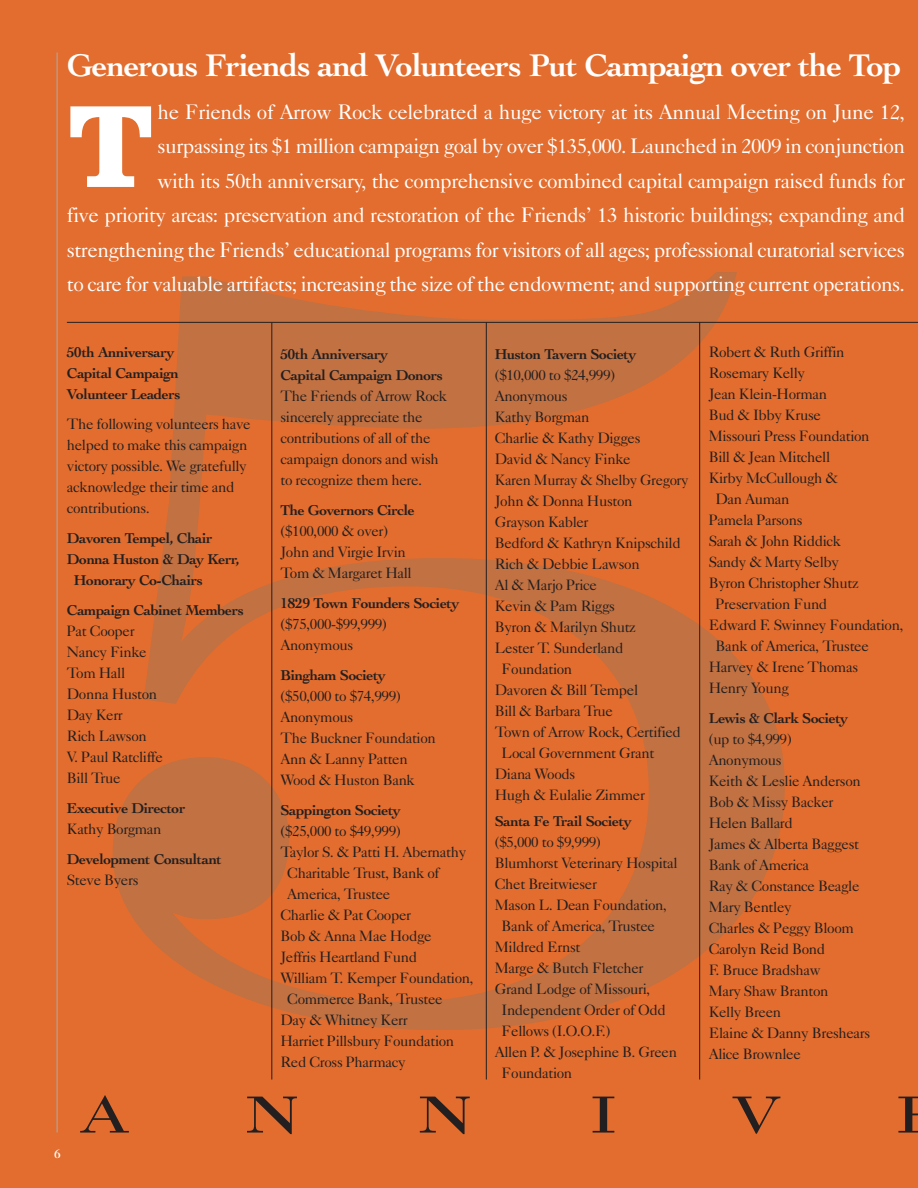
<style>
.page{position:relative;width:918px;height:1188px;background:#e26d2e}
.page>*{position:absolute;margin:0;border:0;box-sizing:border-box;transform-origin:0 0}
.t1{font:700 121.5px "Clarendon";color:#fff}
.t2{font:54px "Sprint Craw Normal";color:#231f20}
.t3{font:700 33px "Cochin";letter-spacing:-.025em;color:#fff}
.t4{font:21px/34.5px "Caslon Five Forty";letter-spacing:-.025em;color:#fff;text-align:right}
.t5{font:15px/21px "Caslon Five Forty";letter-spacing:-.025em;color:#231f20}
.t6{font:700 15px/21px "Cochin";letter-spacing:-.025em;color:#231f20}
.t7{font:12px "Caslon Three";color:#fff}
</style>
<div class="page">
<svg style="left:113px;top:272px;width:672px;height:758px"></svg>
<hr style="left:271px;top:322px;width:1px;height:758px;background:#231f20">
<hr style="left:486px;top:322px;width:1px;height:758px;background:#231f20">
<hr style="left:699px;top:322px;width:1px;height:758px;background:#231f20">
<hr style="left:67px;top:322px;width:851px;height:1px;background:#231f20">
<hr style="left:57px;top:53px;width:1px;height:1080px;background:#a8a9ad">
<h3 class="t3" style="left:67px;top:53px;width:836px">Generous Friends and Volunteers Put Campaign over the Top</h3>
<p class="t4" style="left:67px;top:96px;width:840px">he Friends of Arrow Rock celebrated a huge victory at its Annual Meeting on June 12, surpassing its $1 million campaign goal by over $135,000. Launched in 2009 in conjunction<br>with its 50th anniversary, the comprehensive combined capital campaign raised funds for<br>five priority areas: preservation and restoration of the Friends’ 13 historic buildings; expanding and strengthening the Friends’ educational programs for visitors of all ages; professional curatorial services to care for valuable artifacts; increasing the size of the endowment; and supporting current operations.</p>
<h1 class="t1" style="left:67px;top:106px;width:89px">T</h1>
<p class="t6" style="left:67px;top:343px;width:115px">50th Anniversary<br>Capital Campaign<br>Volunteer Leaders</p>
<p class="t5" style="left:67px;top:415px;width:185px">The following volunteers have helped to make this campaign victory possible. We gratefully acknowledge their time and contributions.</p>
<p class="t6" style="left:67px;top:529px;width:147px">Davoren Tempel, Chair</p>
<p class="t6" style="left:67px;top:550px;width:174px">Donna Huston &amp; Day Kerr,</p>
<p class="t6" style="left:74px;top:571px;width:131px">Honorary Co-Chairs</p>
<p class="t6" style="left:67px;top:601px;width:179px">Campaign Cabinet Members</p>
<p class="t5" style="left:67px;top:622px;width:98px">Pat Cooper<br>Nancy Finke<br>Tom Hall<br>Donna Huston<br>Day Kerr<br>Rich Lawson<br>V. Paul Ratcliffe<br>Bill True</p>
<p class="t6" style="left:67px;top:799px;width:120px">Executive Director</p>
<p class="t5" style="left:67px;top:820px;width:96px">Kathy Borgman</p>
<p class="t6" style="left:67px;top:850px;width:157px">Development Consultant</p>
<p class="t5" style="left:67px;top:871px;width:73px">Steve Byers</p>
<p class="t6" style="left:281px;top:344px;width:164px">50th Anniversary<br>Capital Campaign Donors</p>
<p class="t5" style="left:281px;top:386px;width:168px">The Friends of Arrow Rock sincerely appreciate the contributions of all of the campaign donors and wish to recognize them here.</p>
<p class="t6" style="left:281px;top:500px;width:136px">The Governors Circle</p>
<p class="t5" style="left:281px;top:521px;width:133px">($100,000 &amp; over)<br>John and Virgie Irvin<br>Tom &amp; Margaret Hall</p>
<p class="t6" style="left:281px;top:593px;width:181px">1829 Town Founders Society</p>
<p class="t5" style="left:281px;top:614px;width:108px">($75,000-$99,999)<br>Anonymous</p>
<p class="t6" style="left:281px;top:665px;width:107px">Bingham Society</p>
<p class="t5" style="left:281px;top:686px;width:157px">($50,000 to $74,999)<br>Anonymous<br>The Buckner Foundation<br>Ann &amp; Lanny Patten<br>Wood &amp; Huston Bank</p>
<p class="t6" style="left:281px;top:800px;width:122px">Sappington Society</p>
<p class="t5" style="left:281px;top:821px;width:122px">($25,000 to $49,999)</p>
<p class="t5" style="left:281px;top:842px;width:187px">Taylor S. &amp; Patti H. Abernathy</p>
<p class="t5" style="left:287px;top:863px;width:154px">Charitable Trust, Bank of</p>
<p class="t5" style="left:287px;top:884px;width:105px">America, Trustee</p>
<p class="t5" style="left:281px;top:905px;width:132px">Charlie &amp; Pat Cooper</p>
<p class="t5" style="left:281px;top:926px;width:153px">Bob &amp; Anna Mae Hodge</p>
<p class="t5" style="left:281px;top:947px;width:138px">Jeffris Heartland Fund</p>
<p class="t5" style="left:281px;top:968px;width:195px">William T. Kemper Foundation,</p>
<p class="t5" style="left:287px;top:989px;width:157px">Commerce Bank, Trustee</p>
<p class="t5" style="left:281px;top:1010px;width:129px">Day &amp; Whitney Kerr</p>
<p class="t5" style="left:281px;top:1031px;width:175px">Harriet Pillsbury Foundation</p>
<p class="t5" style="left:280px;top:1052px;width:127px">Red Cross Pharmacy</p>
<p class="t6" style="left:495px;top:344px;width:143px">Huston Tavern Society</p>
<p class="t5" style="left:495px;top:365px;width:122px">($10,000 to $24,999)</p>
<p class="t5" style="left:495px;top:386px;width:74px">Anonymous</p>
<p class="t5" style="left:495px;top:407px;width:96px">Kathy Borgman</p>
<p class="t5" style="left:495px;top:428px;width:147px">Charlie &amp; Kathy Digges</p>
<p class="t5" style="left:495px;top:449px;width:138px">David &amp; Nancy Finke</p>
<p class="t5" style="left:495px;top:470px;width:195px">Karen Murray &amp; Shelby Gregory</p>
<p class="t5" style="left:495px;top:491px;width:139px">John &amp; Donna Huston</p>
<p class="t5" style="left:495px;top:512px;width:95px">Grayson Kabler</p>
<p class="t5" style="left:495px;top:533px;width:187px">Bedford &amp; Kathryn Knipschild</p>
<p class="t5" style="left:495px;top:554px;width:146px">Rich &amp; Debbie Lawson</p>
<p class="t5" style="left:495px;top:575px;width:104px">Al &amp; Marjo Price</p>
<p class="t5" style="left:495px;top:596px;width:122px">Kevin &amp; Pam Riggs</p>
<p class="t5" style="left:495px;top:617px;width:143px">Byron &amp; Marilyn Shutz</p>
<p class="t5" style="left:495px;top:638px;width:130px">Lester T. Sunderland</p>
<p class="t5" style="left:502px;top:659px;width:72px">Foundation</p>
<p class="t5" style="left:495px;top:680px;width:145px">Davoren &amp; Bill Tempel</p>
<p class="t5" style="left:495px;top:701px;width:120px">Bill &amp; Barbara True</p>
<p class="t5" style="left:495px;top:722px;width:188px">Town of Arrow Rock, Certified</p>
<p class="t5" style="left:502px;top:743px;width:154px">Local Government Grant</p>
<p class="t5" style="left:495px;top:764px;width:82px">Diana Woods</p>
<p class="t5" style="left:495px;top:785px;width:152px">Hugh &amp; Eulalie Zimmer</p>
<p class="t6" style="left:495px;top:812px;width:138px">Santa Fe Trail Society</p>
<p class="t5" style="left:495px;top:833px;width:108px">($5,000 to $9,999)</p>
<p class="t5" style="left:495px;top:854px;width:184px">Blumhorst Veterinary Hospital</p>
<p class="t5" style="left:495px;top:875px;width:104px">Chet Breitwieser</p>
<p class="t5" style="left:495px;top:896px;width:174px">Mason L. Dean Foundation,</p>
<p class="t5" style="left:502px;top:917px;width:155px">Bank of America, Trustee</p>
<p class="t5" style="left:495px;top:938px;width:87px">Mildred Ernst</p>
<p class="t5" style="left:495px;top:959px;width:150px">Marge &amp; Butch Fletcher</p>
<p class="t5" style="left:495px;top:980px;width:157px">Grand Lodge of Missouri,</p>
<p class="t5" style="left:502px;top:1001px;width:166px">Independent Order of Odd</p>
<p class="t5" style="left:502px;top:1022px;width:110px">Fellows (I.O.O.F.)</p>
<p class="t5" style="left:495px;top:1043px;width:184px">Allen P. &amp; Josephine B. Green</p>
<p class="t5" style="left:502px;top:1064px;width:72px">Foundation</p>
<p class="t5" style="left:709px;top:343px;width:137px">Robert &amp; Ruth Griffin</p>
<p class="t5" style="left:709px;top:364px;width:98px">Rosemary Kelly</p>
<p class="t5" style="left:709px;top:385px;width:120px">Jean Klein-Horman</p>
<p class="t5" style="left:709px;top:406px;width:114px">Bud &amp; Ibby Kruse</p>
<p class="t5" style="left:709px;top:427px;width:162px">Missouri Press Foundation</p>
<p class="t5" style="left:709px;top:448px;width:123px">Bill &amp; Jean Mitchell</p>
<p class="t5" style="left:709px;top:469px;width:131px">Kirby McCullough &amp;</p>
<p class="t5" style="left:715px;top:490px;width:76px">Dan Auman</p>
<p class="t5" style="left:709px;top:511px;width:95px">Pamela Parsons</p>
<p class="t5" style="left:709px;top:532px;width:134px">Sarah &amp; John Riddick</p>
<p class="t5" style="left:709px;top:553px;width:132px">Sandy &amp; Marty Selby</p>
<p class="t5" style="left:709px;top:574px;width:151px">Byron Christopher Shutz</p>
<p class="t5" style="left:715px;top:595px;width:113px">Preservation Fund</p>
<p class="t5" style="left:709px;top:616px;width:196px">Edward F. Swinney Foundation,</p>
<p class="t5" style="left:715px;top:637px;width:155px">Bank of America, Trustee</p>
<p class="t5" style="left:709px;top:658px;width:151px">Harvey &amp; Irene Thomas</p>
<p class="t5" style="left:709px;top:679px;width:82px">Henry Young</p>
<p class="t6" style="left:709px;top:709px;width:141px">Lewis &amp; Clark Society</p>
<p class="t5" style="left:709px;top:730px;width:163px">(up to $4,999)<br>Anonymous<br>Keith &amp; Leslie Anderson<br>Bob &amp; Missy Backer<br>Helen Ballard<br>James &amp; Alberta Baggest<br>Bank of America<br>Ray &amp; Constance Beagle<br>Mary Bentley<br>Charles &amp; Peggy Bloom<br>Carolyn Reid Bond<br>F. Bruce Bradshaw<br>Mary Shaw Branton<br>Kelly Breen<br>Elaine &amp; Danny Breshears<br>Alice Brownlee</p>
<p class="t7" style="left:54px;top:1149px;width:8px">6</p>
<h2 class="t2" style="left:81px;top:1082px;width:49px">A</h2>
<h2 class="t2" style="left:243px;top:1082px;width:59px">N</h2>
<h2 class="t2" style="left:416px;top:1082px;width:59px">N</h2>
<h2 class="t2" style="left:589px;top:1082px;width:31px">I</h2>
<h2 class="t2" style="left:733px;top:1082px;width:48px">V</h2>
</div>
